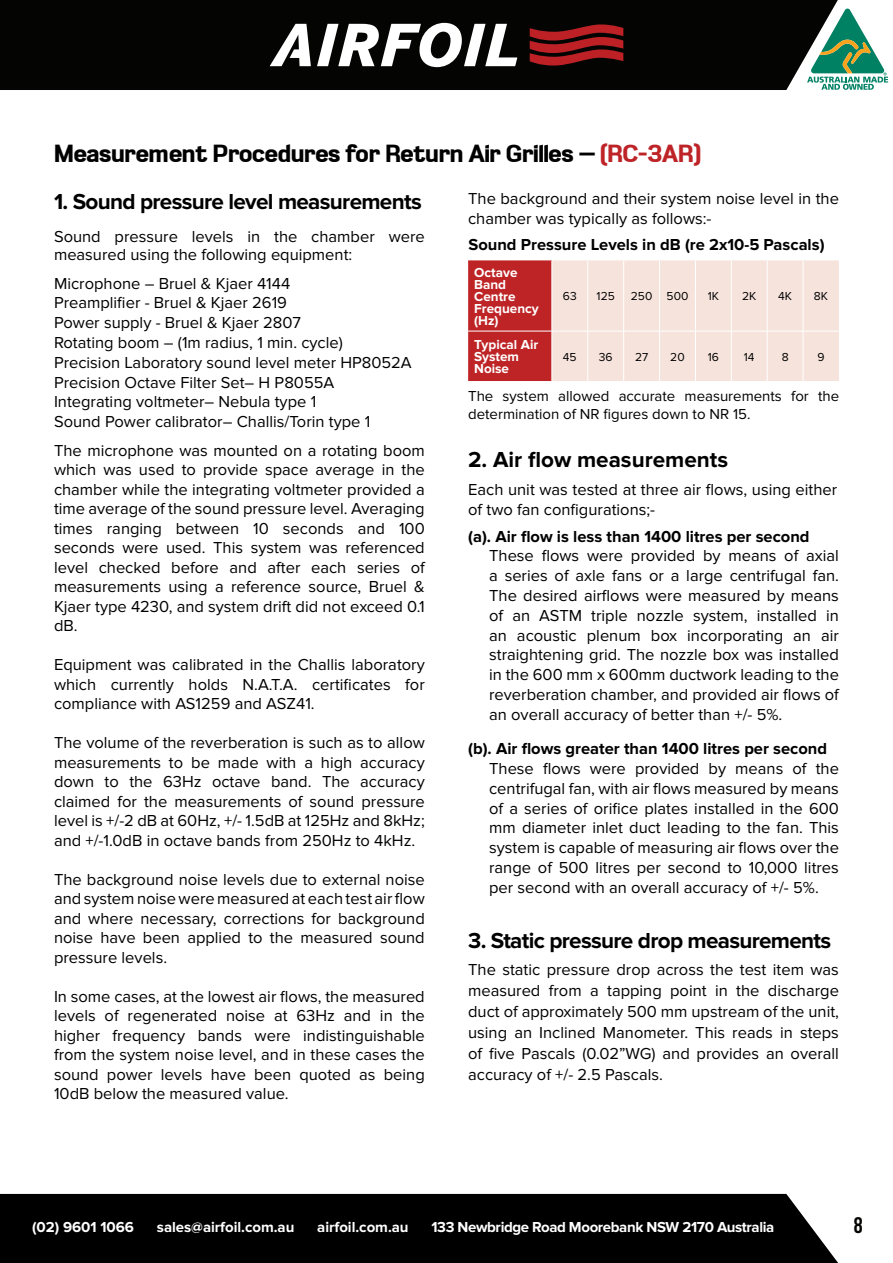
<style>
.page{position:relative;width:893px;height:1263px;background:#fff}
.page>*{position:absolute;margin:0;border:0;box-sizing:border-box;transform-origin:0 0}
.t1{font:700 30px "LT Emphasis";color:#000001}
.t2{font:700 22.5px "Proxima Nova";letter-spacing:-.03em;color:#000001}
.t3{font:700 22.5px "Proxima Nova";color:#000001}
.t4{font:700 22.5px "Bebas Neue";color:#040503}
.t5{font:16.5px/19.5px "Proxima Nova";color:#000001;text-align:justify}
.t6{font:700 16.5px "Proxima Nova";color:#000001}
.t7{font:15px/18px "Proxima Nova";color:#000001}
.t8{font:700 15px "Proxima Nova";color:#fff}
.t9{font:700 15px "Proxima Nova";letter-spacing:-.025em;color:#fff}
.t10{font:700 13.5px/12px "Proxima Nova";color:#fff}
.t11{font:12px "Proxima Nova";color:#000001}
.s1{color:#be2427}
</style>
<div class="page">
<svg style="left:838px;top:8px;width:50px;height:82px"></svg>
<div style="left:0;top:0;width:838px;height:90px;background:#040503"></div>
<svg style="left:317px;top:23px;width:200px;height:44px"></svg>
<svg style="left:270px;top:24px;width:41px;height:42px"></svg>
<svg style="left:530px;top:24px;width:93px;height:42px;background:#731518"></svg>
<div style="left:0;top:1194px;width:838px;height:69px;background:#000001"></div>
<svg style="left:468px;top:260px;width:371px;height:121px;background:#e9b8b3"></svg>
<hr style="left:552px;top:260px;width:1px;height:71px;background:#fff">
<hr style="left:587px;top:260px;width:1px;height:71px;background:#fff">
<hr style="left:623px;top:260px;width:1px;height:71px;background:#fff">
<hr style="left:659px;top:260px;width:1px;height:71px;background:#fff">
<hr style="left:695px;top:260px;width:1px;height:71px;background:#fff">
<hr style="left:731px;top:260px;width:1px;height:71px;background:#fff">
<hr style="left:767px;top:260px;width:1px;height:71px;background:#fff">
<hr style="left:803px;top:260px;width:1px;height:71px;background:#fff">
<hr style="left:468px;top:331px;width:84px;height:1px;background:#fff">
<hr style="left:552px;top:331px;width:36px;height:1px;background:#fff">
<hr style="left:552px;top:331px;width:1px;height:50px;background:#fff">
<hr style="left:588px;top:331px;width:36px;height:1px;background:#fff">
<hr style="left:587px;top:331px;width:1px;height:50px;background:#fff">
<hr style="left:624px;top:331px;width:35px;height:1px;background:#fff">
<hr style="left:623px;top:331px;width:1px;height:50px;background:#fff">
<hr style="left:659px;top:331px;width:36px;height:1px;background:#fff">
<hr style="left:659px;top:331px;width:1px;height:50px;background:#fff">
<hr style="left:695px;top:331px;width:36px;height:1px;background:#fff">
<hr style="left:695px;top:331px;width:1px;height:50px;background:#fff">
<hr style="left:731px;top:331px;width:36px;height:1px;background:#fff">
<hr style="left:731px;top:331px;width:1px;height:50px;background:#fff">
<hr style="left:767px;top:331px;width:36px;height:1px;background:#fff">
<hr style="left:767px;top:331px;width:1px;height:50px;background:#fff">
<hr style="left:803px;top:331px;width:36px;height:1px;background:#fff">
<hr style="left:803px;top:331px;width:1px;height:50px;background:#fff">
<p class="t1" style="left:54px;top:138px;width:648px">Measurement Procedures for Return Air Grilles – <span class="s1">(RC-3AR)</span></p>
<p class="t2" style="left:54px;top:189px;width:369px">1. Sound pressure level measurements</p>
<p class="t5" style="left:54px;top:228px;width:372px;line-height:18px">Sound pressure levels in the chamber were measured using the following equipment:</p>
<p class="t5" style="left:54px;top:274px;width:238px">Microphone – Bruel &amp; Kjaer 4144</p>
<p class="t5" style="left:54px;top:293px;width:235px">Preamplifier - Bruel &amp; Kjaer 2619</p>
<p class="t5" style="left:54px;top:313px;width:249px">Power supply - Bruel &amp; Kjaer 2807</p>
<p class="t5" style="left:54px;top:333px;width:290px">Rotating boom – (1m radius, 1 min. cycle)</p>
<p class="t5" style="left:54px;top:353px;width:359px">Precision Laboratory sound level meter HP8052A</p>
<p class="t5" style="left:54px;top:373px;width:282px">Precision Octave Filter Set– H P8055A</p>
<p class="t5" style="left:54px;top:392px;width:264px">Integrating voltmeter– Nebula type 1</p>
<p class="t5" style="left:54px;top:412px;width:318px">Sound Power calibrator– Challis/Torin type 1</p>
<p class="t5" style="left:54px;top:441px;width:372px">The microphone was mounted on a rotating boom which was used to provide space average in the chamber while the integrating voltmeter provided a time average of the sound pressure level. Averaging times ranging between 10 seconds and 100 seconds were used. This system was referenced level checked before and after each series of measurements using a reference source, Bruel &amp; Kjaer type 4230, and system drift did not exceed 0.1 dB.</p>
<p class="t5" style="left:54px;top:655px;width:372px">Equipment was calibrated in the Challis laboratory which currently holds N.A.T.A. certificates for compliance with AS1259 and ASZ41.</p>
<p class="t5" style="left:54px;top:733px;width:372px">The volume of the reverberation is such as to allow measurements to be made with a high accuracy down to the 63Hz octave band. The accuracy claimed for the measurements of sound pressure level is +/-2 dB at 60Hz, +/- 1.5dB at 125Hz and 8kHz; and +/-1.0dB in octave bands from 250Hz to 4kHz.</p>
<p class="t5" style="left:54px;top:870px;width:372px">The background noise levels due to external noise and system noise were measured at each test air flow and where necessary, corrections for background noise have been applied to the measured sound pressure levels.</p>
<p class="t5" style="left:54px;top:987px;width:372px">In some cases, at the lowest air flows, the measured levels of regenerated noise at 63Hz and in the higher frequency bands were indistinguishable from the system noise level, and in these cases the sound power levels have been quoted as being 10dB below the measured value.</p>
<p class="t5" style="left:468px;top:189px;width:372px">The background and their system noise level in the chamber was typically as follows:-</p>
<p class="t6" style="left:468px;top:235px;width:358px">Sound Pressure Levels in dB (re 2x10-5 Pascals)</p>
<p class="t10" style="left:474px;top:267px;width:66px">Octave<br>Band<br>Centre<br>Frequency (Hz)</p>
<p class="t11" style="left:563px;top:290px;width:15px">63</p>
<p class="t11" style="left:597px;top:290px;width:20px">125</p>
<p class="t11" style="left:631px;top:290px;width:23px">250</p>
<p class="t11" style="left:667px;top:290px;width:23px">500</p>
<p class="t11" style="left:708px;top:290px;width:13px">1K</p>
<p class="t11" style="left:742px;top:290px;width:16px">2K</p>
<p class="t11" style="left:778px;top:290px;width:15px">4K</p>
<p class="t11" style="left:814px;top:290px;width:16px">8K</p>
<p class="t10" style="left:474px;top:339px;width:66px">Typical Air<br>System<br>Noise</p>
<p class="t11" style="left:563px;top:350px;width:15px">45</p>
<p class="t11" style="left:599px;top:350px;width:15px">36</p>
<p class="t11" style="left:635px;top:350px;width:15px">27</p>
<p class="t11" style="left:670px;top:350px;width:16px">20</p>
<p class="t11" style="left:708px;top:350px;width:13px">16</p>
<p class="t11" style="left:744px;top:350px;width:12px">14</p>
<p class="t11" style="left:782px;top:350px;width:8px">8</p>
<p class="t11" style="left:817px;top:350px;width:9px">9</p>
<p class="t7" style="left:468px;top:387px;width:373px">The system allowed accurate measurements for the determination of NR figures down to NR 15.</p>
<p class="t3" style="left:468px;top:447px;width:262px">2. Air flow measurements</p>
<p class="t5" style="left:468px;top:480px;width:371px">Each unit was tested at three air flows, using either of two fan configurations;-</p>
<p class="t6" style="left:468px;top:527px;width:343px">(a). Air flow is less than 1400 litres per second</p>
<p class="t5" style="left:489px;top:546px;width:351px">These flows were provided by means of axial a series of axle fans or a large centrifugal fan.<br>The desired airflows were measured by means of an ASTM triple nozzle system, installed in an acoustic plenum box incorporating an air straightening grid. The nozzle box was installed in the 600 mm x 600mm ductwork leading to the reverberation chamber, and provided air flows of an overall accuracy of better than +/- 5%.</p>
<p class="t6" style="left:468px;top:739px;width:361px">(b). Air flows greater than 1400 litres per second</p>
<p class="t5" style="left:489px;top:759px;width:351px">These flows were provided by means of the centrifugal fan, with air flows measured by means of a series of orifice plates installed in the 600 mm diameter inlet duct leading to the fan. This system is capable of measuring air flows over the range of 500 litres per second to 10,000 litres per second with an overall accuracy of +/- 5%.</p>
<p class="t2" style="left:468px;top:927px;width:365px">3. Static pressure drop measurements</p>
<p class="t5" style="left:468px;top:959px;width:372px;line-height:21px">The static pressure drop across the test item was measured from a tapping point in the discharge duct of approximately 500 mm upstream of the unit, using an Inclined Manometer. This reads in steps of five Pascals (0.02”WG) and provides an overall accuracy of +/- 2.5 Pascals.</p>
<p class="t8" style="left:32px;top:1218px;width:103px">(02) 9601 1066</p>
<p class="t8" style="left:157px;top:1218px;width:139px">sales@airfoil.com.au</p>
<p class="t8" style="left:317px;top:1218px;width:93px">airfoil.com.au</p>
<p class="t9" style="left:431px;top:1218px;width:344px">133 Newbridge Road Moorebank NSW 2170 Australia</p>
<h2 class="t4" style="left:854px;top:1213px;width:10px">8</h2>
</div>
